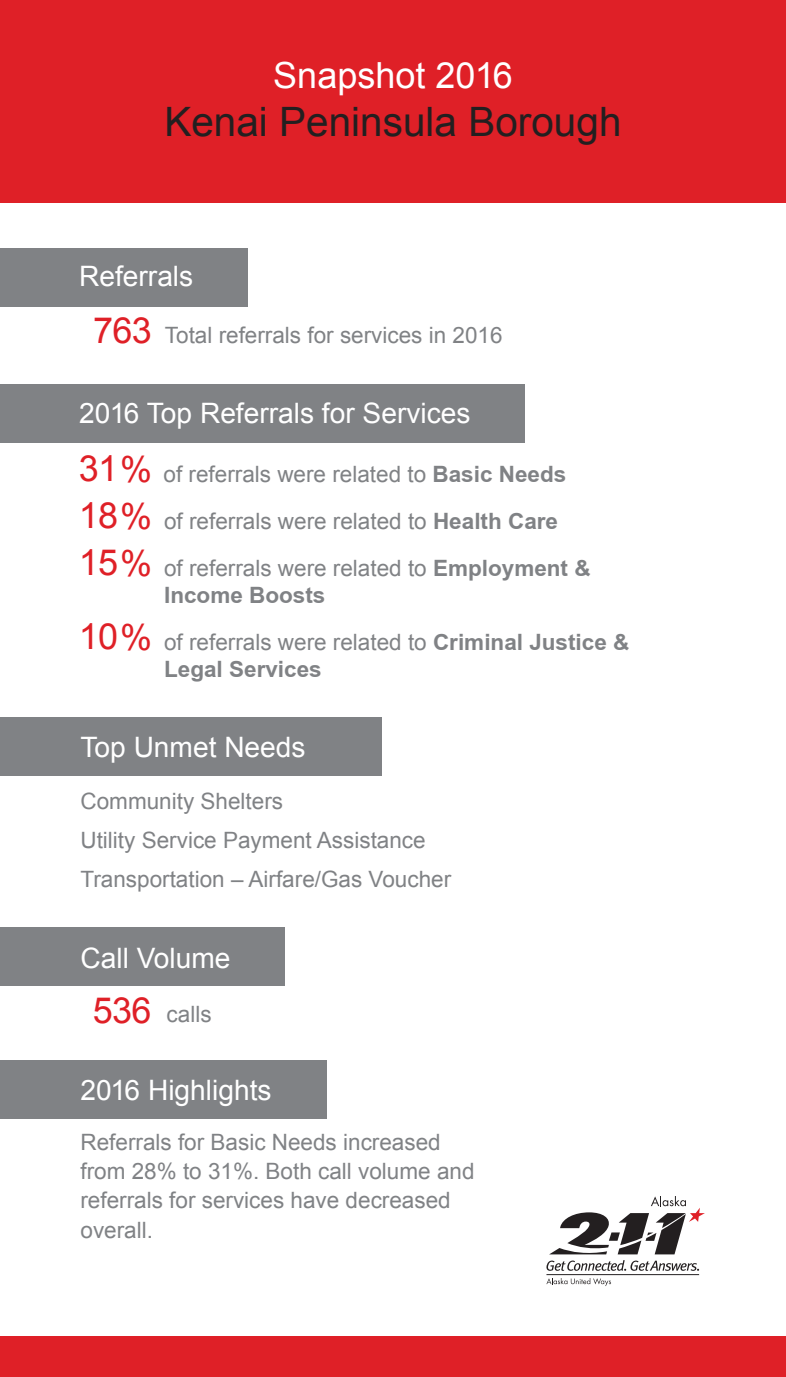
<style>
.page{position:relative;width:786px;height:1377px;background:#fff}
.page>*{position:absolute;margin:0;border:0;box-sizing:border-box;transform-origin:0 0}
.t1{font:40.5px "Arial";color:#231f20}
.t2{font:36px "Arial";letter-spacing:-.02em;color:#df2027}
.t3{font:36px "Arial";color:#fff}
.t4{font:28.12px "Arial";color:#fff}
.t5{font:22.5px/29.2px "Arial";color:#808285}
.t6{font:700 22.5px "Arial";color:#808285}
.s1{font-size:36px;color:#df2027}
.s2{font-weight:700}
</style>
<div class="page">
<div style="left:0;top:0;width:786px;height:203px;background:#df2027"></div>
<div style="left:0;top:1336px;width:786px;height:41px;background:#df2027"></div>
<svg style="left:546px;top:1196px;width:159px;height:75px"></svg>
<hr style="left:546px;top:1274px;width:153px;height:1px;background:#231f20">
<svg style="left:546px;top:1278px;width:65px;height:8px"></svg>
<div style="left:0;top:927px;width:285px;height:58px;background:#808285"></div>
<div style="left:0;top:1061px;width:327px;height:58px;background:#808285"></div>
<div style="left:0;top:718px;width:381px;height:58px;background:#808285"></div>
<div style="left:0;top:384px;width:524px;height:59px;background:#808285"></div>
<div style="left:0;top:249px;width:247px;height:58px;background:#808285"></div>
<p class="t3" style="left:273px;top:51px;width:241px">Snapshot 2016</p>
<p class="t1" style="left:164px;top:95px;width:459px">Kenai Peninsula Borough</p>
<p class="t4" style="left:79px;top:257px;width:116px">Referrals</p>
<p class="t2" style="left:93px;top:307px;width:60px">763</p>
<p class="t5" style="left:165px;top:321px;width:339px">Total referrals for services in 2016</p>
<p class="t4" style="left:79px;top:395px;width:393px">2016 Top Referrals for Services</p>
<p class="t2" style="left:79px;top:444px;width:41px">31</p>
<p class="t2" style="left:79px;top:492px;width:41px">18</p>
<p class="t2" style="left:79px;top:539px;width:41px">15</p>
<p class="t5" style="left:120px;top:459px;width:447px"><span class="s1">%</span> of referrals were related to <span class="s2">Basic Needs</span></p>
<p class="t5" style="left:120px;top:507px;width:439px"><span class="s1">%</span> of referrals were related to <span class="s2">Health Care</span></p>
<p class="t5" style="left:120px;top:554px;width:472px"><span class="s1">%</span> of referrals were related to <span class="s2">Employment &amp;</span></p>
<p class="t6" style="left:164px;top:580px;width:163px">Income Boosts</p>
<p class="t5" style="left:120px;top:628px;width:511px"><span class="s1">%</span> of referrals were related to <span class="s2">Criminal Justice &amp;</span></p>
<p class="t6" style="left:164px;top:654px;width:159px">Legal Services</p>
<p class="t2" style="left:79px;top:613px;width:41px">10</p>
<p class="t4" style="left:80px;top:729px;width:227px">Top Unmet Needs</p>
<p class="t5" style="left:80px;top:786px;width:204px">Community Shelters</p>
<p class="t5" style="left:80px;top:826px;width:347px">Utility Service Payment Assistance</p>
<p class="t5" style="left:80px;top:865px;width:372px">Transportation – Airfare/Gas Voucher</p>
<p class="t4" style="left:80px;top:939px;width:152px">Call Volume</p>
<p class="t5" style="left:167px;top:1000px;width:46px">calls</p>
<p class="t2" style="left:93px;top:986px;width:60px">536</p>
<p class="t4" style="left:80px;top:1071px;width:193px">2016 Highlights</p>
<p class="t5" style="left:80px;top:1127px;width:395px">Referrals for Basic Needs increased from 28% to 31%. Both call volume and referrals for services have decreased overall.</p>
</div>
